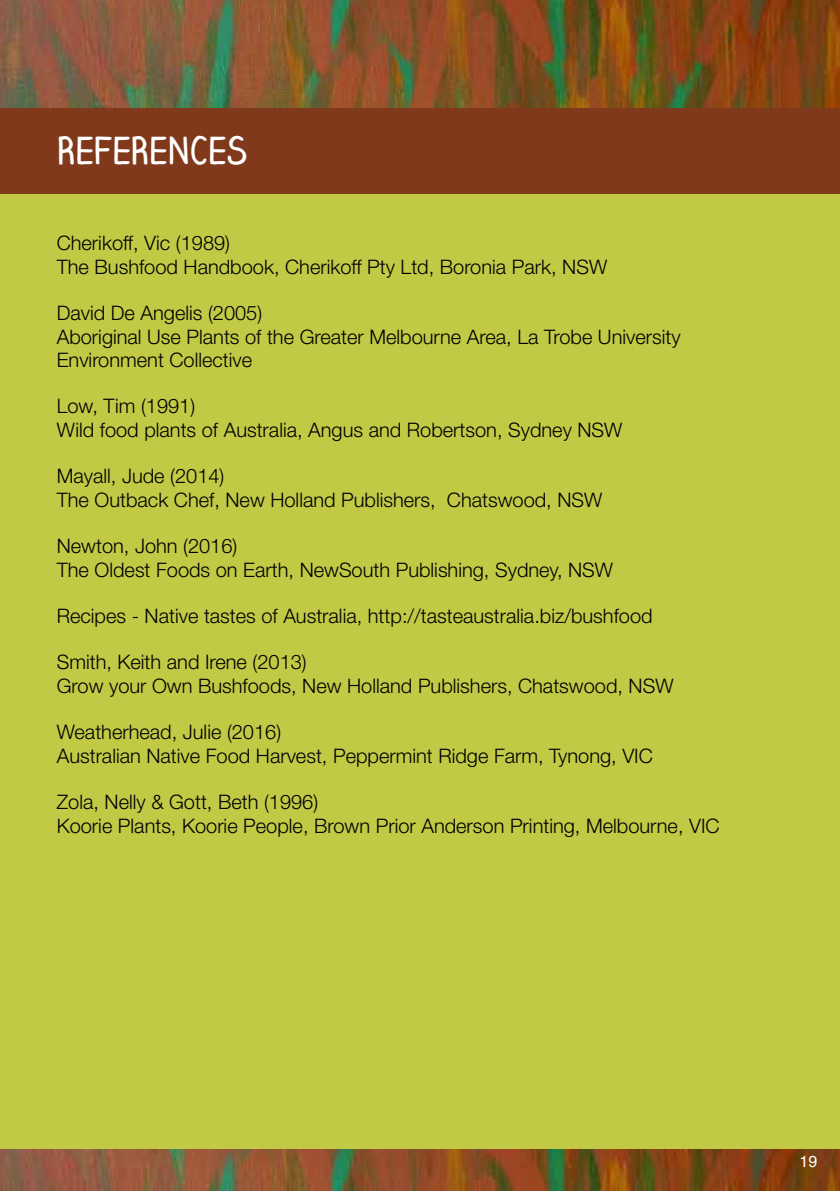
<style>
.page{position:relative;width:840px;height:1191px;background:#fff}
.page>*{position:absolute;margin:0;border:0;box-sizing:border-box;transform-origin:0 0}
.t1{font:700 36px "Claire Hand";color:#fff}
.t2{font:300 20px/23.6px "Helvetica Neue";color:#000}
.t3{font:16px "Helvetica";color:#fff}
</style>
<div class="page">
<img style="left:0;top:1148px;width:839px;height:43px">
<div style="left:0;top:0;width:839px;height:1148px;background:#c2ca45"></div>
<img style="left:0;top:0;width:839px;height:109px">
<div style="left:0;top:109px;width:839px;height:85px;background:#80391b"></div>
<h1 class="t1" style="left:57px;top:125px;width:192px">REFERENCES</h1>
<p class="t2" style="left:57px;top:231px;width:551px">Cherikoff, Vic (1989)<br>The Bushfood Handbook, Cherikoff Pty Ltd, Boronia Park, NSW</p>
<p class="t2" style="left:57px;top:300px;width:625px">David De Angelis (2005)<br>Aboriginal Use Plants of the Greater Melbourne Area, La Trobe University<br>Environment Collective</p>
<p class="t2" style="left:57px;top:394px;width:567px">Low, Tim (1991)<br>Wild food plants of Australia, Angus and Robertson, Sydney NSW</p>
<p class="t2" style="left:57px;top:464px;width:546px">Mayall, Jude (2014)<br>The Outback Chef, New Holland Publishers, Chatswood, NSW</p>
<p class="t2" style="left:57px;top:534px;width:557px">Newton, John (2016)<br>The Oldest Foods on Earth, NewSouth Publishing, Sydney, NSW</p>
<p class="t2" style="left:57px;top:604px;width:597px">Recipes - Native tastes of Australia, http://tasteaustralia.biz/bushfood</p>
<p class="t2" style="left:57px;top:650px;width:618px">Smith, Keith and Irene (2013)<br>Grow your Own Bushfoods, New Holland Publishers, Chatswood, NSW</p>
<p class="t2" style="left:57px;top:720px;width:597px">Weatherhead, Julie (2016)<br>Australian Native Food Harvest, Peppermint Ridge Farm, Tynong, VIC</p>
<p class="t2" style="left:57px;top:790px;width:664px">Zola, Nelly &amp; Gott, Beth (1996)<br>Koorie Plants, Koorie People, Brown Prior Anderson Printing, Melbourne, VIC</p>
<p class="t3" style="left:799px;top:1152px;width:19px">19</p>
</div>
